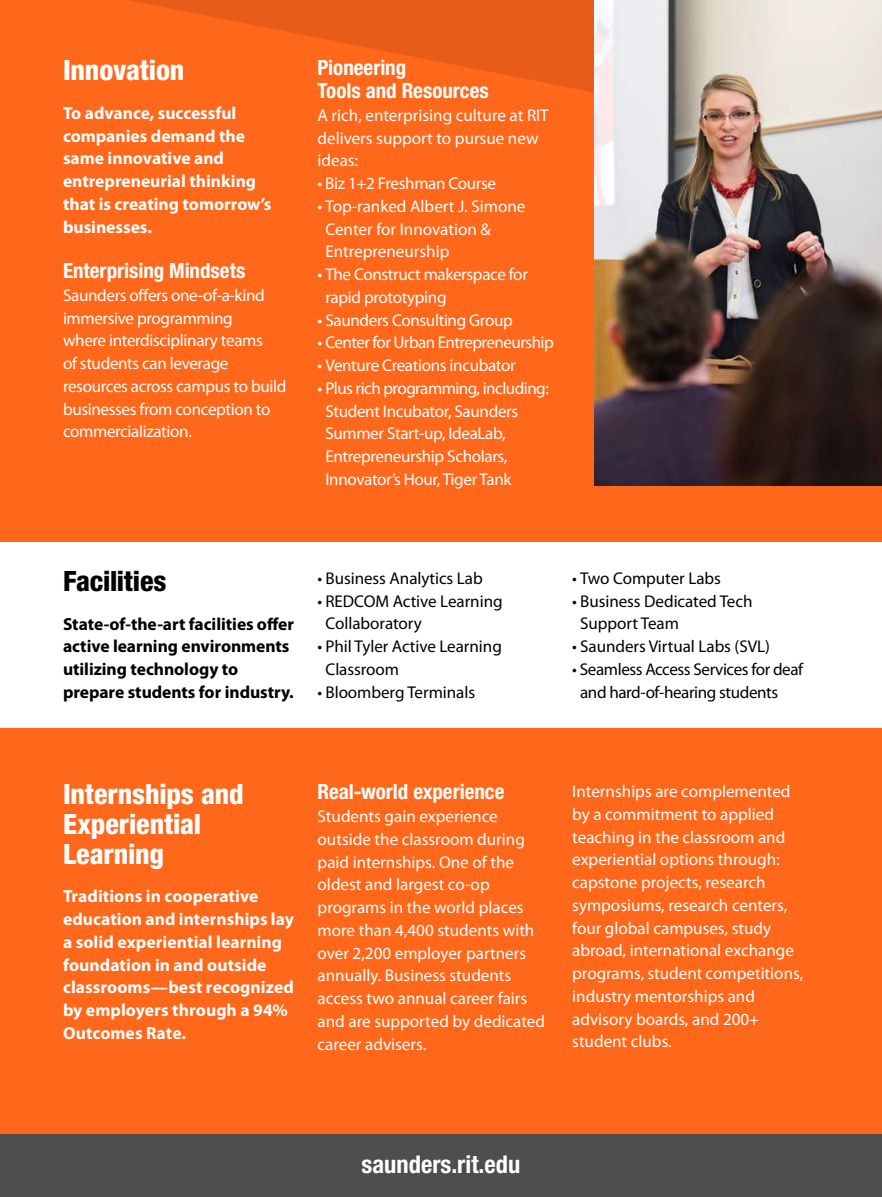
<style>
.page{position:relative;width:882px;height:1197px;background:#ff671b}
.page>*{position:absolute;margin:0;border:0;box-sizing:border-box;transform-origin:0 0}
.t1{font:800 condensed 28px/29.8px "Helvetica Neue LT Std";letter-spacing:-.005em;color:#fff}
.t2{font:800 condensed 28px "Helvetica Neue LT Std";letter-spacing:-.01em;color:#000}
.t3{font:700 condensed 24.5px "Helvetica Neue LT Std";color:#fff}
.t4{font:700 condensed 21px/22.8px "Helvetica Neue LT Std";color:#fff}
.t5{font:700 17.5px/22.8px "Myriad Pro";color:#fff}
.t6{font:700 17.5px/22.8px "Myriad Pro";letter-spacing:-.005em;color:#000}
.t7{font:17.15px/22.8px "Myriad Pro";color:#fff}
.t8{font:17.15px/22.8px "Myriad Pro";letter-spacing:-.02em;color:#fff}
.t9{font:17.15px/22.8px "Myriad Pro";letter-spacing:-.005em;color:#000}
.t10{font:17.15px/22.8px "Myriad Pro";letter-spacing:-.025em;color:#000}
.t11{font:17.15px "Myriad Pro";letter-spacing:-.03em;color:#fff}
</style>
<div class="page">
<div style="left:0;top:1135px;width:882px;height:62px;background:#4f4d4d"></div>
<svg style="left:130px;top:0;width:464px;height:93px"></svg>
<img style="left:594px;top:0;width:288px;height:485px">
<div style="left:0;top:542px;width:882px;height:185px;background:#fff"></div>
<h1 class="t1" style="left:63px;top:55px;width:123px">Innovation</h1>
<p class="t5" style="left:63px;top:101px;width:210px">To advance, successful companies demand the same innovative and entrepreneurial thinking that is creating tomorrow’s businesses.</p>
<p class="t4" style="left:63px;top:259px;width:184px">Enterprising Mindsets</p>
<p class="t8" style="left:63px;top:284px;width:225px">Saunders offers one-of-a-kind immersive programming<br>where interdisciplinary teams<br>of students can leverage resources across campus to build businesses from conception to commercialization.</p>
<p class="t4" style="left:318px;top:56px;width:173px">Pioneering<br>Tools and Resources</p>
<p class="t7" style="left:318px;top:104px;width:233px">A rich, enterprising culture at RIT delivers support to pursue new ideas:</p>
<p class="t8" style="left:318px;top:172px;width:180px">• Biz 1+2 Freshman Course</p>
<p class="t7" style="left:325px;top:195px;width:202px;text-indent:-8px">• Top-ranked Albert J. Simone<br>Center for Innovation &amp;<br>Entrepreneurship</p>
<p class="t8" style="left:325px;top:263px;width:204px;text-indent:-8px">• The Construct makerspace for rapid prototyping</p>
<p class="t8" style="left:318px;top:308px;width:197px">• Saunders Consulting Group</p>
<p class="t11" style="left:318px;top:332px;width:238px">• Center for Urban Entrepreneurship</p>
<p class="t8" style="left:318px;top:354px;width:200px">• Venture Creations incubator</p>
<p class="t8" style="left:325px;top:377px;width:225px;text-indent:-8px">• Plus rich programming, including:<br>Student Incubator, Saunders<br>Summer Start-up, IdeaLab,<br>Entrepreneurship Scholars,<br>Innovator’s Hour, Tiger Tank</p>
<h1 class="t2" style="left:63px;top:564px;width:105px">Facilities</h1>
<p class="t6" style="left:63px;top:612px;width:232px">State-of-the-art facilities offer active learning environments utilizing technology to prepare students for industry.</p>
<p class="t9" style="left:318px;top:566px;width:167px">• Business Analytics Lab</p>
<p class="t9" style="left:326px;top:589px;width:179px;text-indent:-8px">• REDCOM Active Learning<br>Collaboratory</p>
<p class="t9" style="left:326px;top:635px;width:178px;text-indent:-8px">• Phil Tyler Active Learning<br>Classroom</p>
<p class="t9" style="left:318px;top:680px;width:159px">• Bloomberg Terminals</p>
<p class="t9" style="left:572px;top:566px;width:150px">• Two Computer Labs</p>
<p class="t9" style="left:580px;top:589px;width:174px;text-indent:-8px">• Business Dedicated Tech<br>Support Team</p>
<p class="t9" style="left:572px;top:635px;width:199px">• Saunders Virtual Labs (SVL)</p>
<p class="t10" style="left:580px;top:657px;width:225px;text-indent:-8px">• Seamless Access Services for deaf and hard-of-hearing students</p>
<h1 class="t1" style="left:63px;top:779px;width:182px">Internships and<br>Experiential<br>Learning</h1>
<p class="t5" style="left:63px;top:885px;width:233px">Traditions in cooperative education and internships lay a solid experiential learning foundation in and outside classrooms—best recognized by employers through a 94%<br>Outcomes Rate.</p>
<p class="t4" style="left:318px;top:780px;width:188px">Real-world experience</p>
<p class="t7" style="left:318px;top:805px;width:229px">Students gain experience outside the classroom during paid internships. One of the oldest and largest co-op programs in the world places more than 4,400 students with over 2,200 employer partners annually. Business students access two annual career fairs and are supported by dedicated career advisers.</p>
<p class="t7" style="left:572px;top:780px;width:232px">Internships are complemented by a commitment to applied teaching in the classroom and experiential options through: capstone projects, research symposiums, research centers, four global campuses, study abroad, international exchange programs, student competitions, industry mentorships and advisory boards, and 200+ student clubs.</p>
<h2 class="t3" style="left:362px;top:1150px;width:160px">saunders.rit.edu</h2>
</div>
